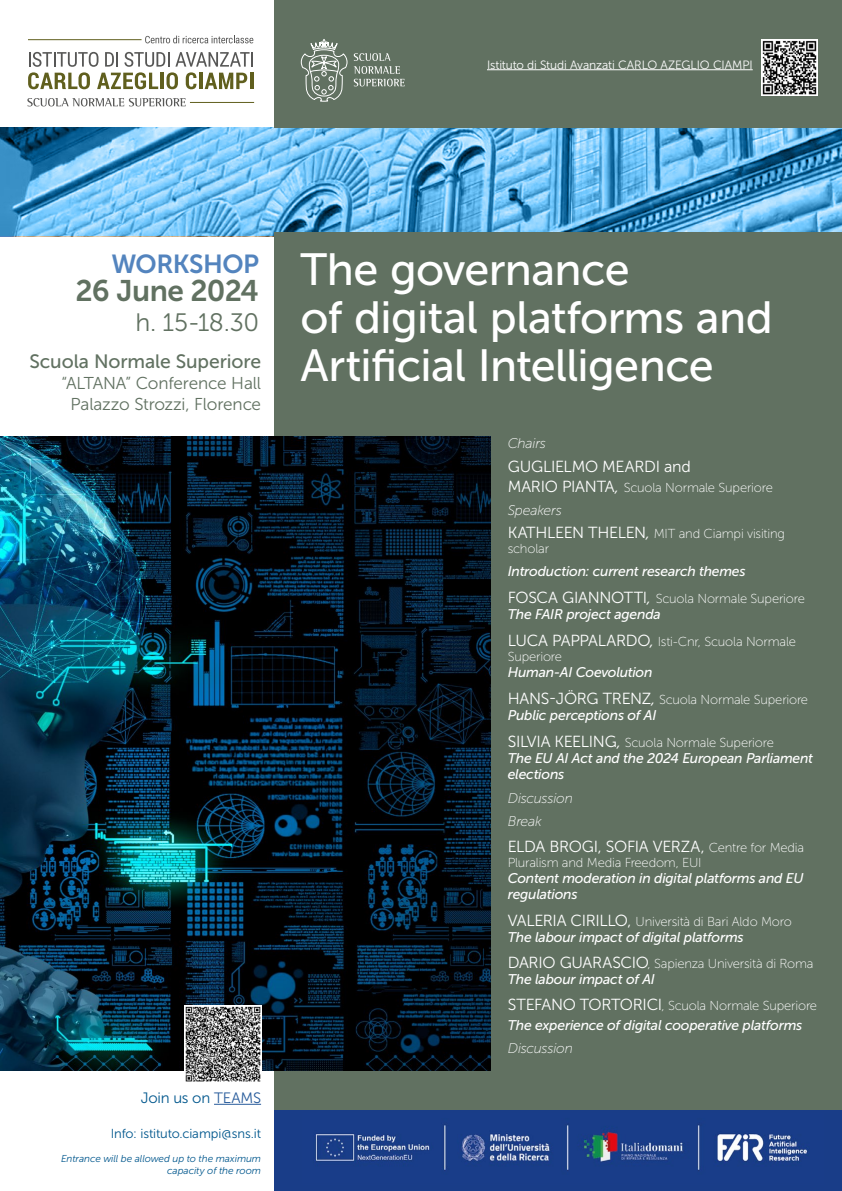
<style>
.page{position:relative;width:842px;height:1191px;background:#fff}
.page>*{position:absolute;margin:0;border:0;box-sizing:border-box;transform-origin:0 0}
.t1{font:45px/48px "Museo Sans 500";letter-spacing:-.015em;color:#fff}
.t2{font:29.7px "Museo Sans 700";letter-spacing:-.025em;color:#617161}
.t3{font:26px "Museo Sans 700";letter-spacing:-.02em;color:#5384be}
.t4{font:25.1px "Museo Sans 300";color:#617161}
.t5{font:19.3px "Museo Sans 500";letter-spacing:-.005em;color:#617161}
.t6{font:17.2px/20.6px "Museo Sans 300";letter-spacing:-.015em;color:#617161;text-align:center}
.t7{font:16px "Museo Sans 300";letter-spacing:-.015em;color:#fff}
.t8{font:15px "Museo Sans 300";letter-spacing:-.015em;color:#00578d}
.t9{font:italic 14px/16px "Museo Sans 500";letter-spacing:-.015em;color:#fff}
.t10{font:italic 14px/23.1px "Museo Sans 100";letter-spacing:-.02em;color:#fff}
.t11{font:13px/15px "Museo Sans 100";letter-spacing:-.015em;color:#fff}
.t12{font:13px "Museo Sans 300";letter-spacing:-.01em;color:#00578d}
.t13{font:12px "Museo Sans 300";letter-spacing:-.01em;color:#fff}
.t14{font:italic 10px/12px "Museo Sans 300";letter-spacing:-.01em;color:#00578d;text-align:right}
.s1{color:#275b9b}
.s2{font-family:"Museo Sans 300";font-size:16px}
.s3{font-family:"Museo Sans 300";font-style:italic;font-size:17px}
.s4{font-family:"Museo Sans 100";font-size:13px}
</style>
<div class="page">
<img style="left:0;top:128px;width:842px;height:108px">
<div style="left:275px;top:0;width:567px;height:128px;background:#617161"></div>
<div style="left:275px;top:232px;width:567px;height:959px;background:#617161"></div>
<svg style="left:301px;top:39px;width:104px;height:63px"></svg>
<svg style="left:27px;top:98px;width:159px;height:8px"></svg>
<svg style="left:145px;top:36px;width:108px;height:7px"></svg>
<svg style="left:28px;top:52px;width:225px;height:37px"></svg>
<hr style="left:250px;top:73px;width:3px;height:16px;background:#605f1e">
<hr style="left:190px;top:102px;width:64px;height:1px;background:#605f1e">
<hr style="left:28px;top:39px;width:114px;height:1px;background:#605f1e">
<hr style="left:487px;top:69px;width:266px;height:1px;background:#fff">
<img style="left:0;top:436px;width:490px;height:635px">
<img style="left:761px;top:39px;width:57px;height:57px">
<hr style="left:214px;top:1104px;width:47px;height:1px;background:#275b9b">
<div style="left:275px;top:1110px;width:567px;height:81px;background:#193d88"></div>
<img style="left:315px;top:1124px;width:493px;height:47px">
<img style="left:184px;top:1005px;width:77px;height:77px">
<p class="t13" style="left:487px;top:58px;width:267px">Istituto di Studi Avanzati CARLO AZEGLIO CIAMPI</p>
<h3 class="t3" style="left:111px;top:250px;width:149px">WORKSHOP</h3>
<h2 class="t2" style="left:76px;top:274px;width:185px">26 June 2024</h2>
<h3 class="t4" style="left:136px;top:309px;width:125px">h. 15-18.30</h3>
<h3 class="t5" style="left:29px;top:351px;width:233px">Scuola Normale Superiore</h3>
<h3 class="t6" style="left:61px;top:373px;width:201px">“ALTANA” Conference Hall<br>Palazzo Strozzi, Florence</h3>
<p class="t8" style="left:141px;top:1089px;width:122px">Join us on <span class="s1">TEAMS</span></p>
<p class="t12" style="left:111px;top:1126px;width:152px">Info: istituto.ciampi@sns.it</p>
<p class="t14" style="left:61px;top:1152px;width:201px">Entrance will be allowed up to the maximum capacity of the room</p>
<h1 class="t1" style="left:300px;top:245px;width:474px">The governance<br>of digital platforms and<br>Artificial Intelligence</h1>
<p class="t10" style="left:508px;top:431px;width:40px">Chairs</p>
<p class="t7" style="left:508px;top:457px;width:185px">GUGLIELMO MEARDI and</p>
<p class="t11" style="left:508px;top:480px;width:267px"><span class="s2">MARIO PIANTA</span><span class="s3">,</span> Scuola Normale Superiore</p>
<p class="t10" style="left:508px;top:498px;width:56px">Speakers</p>
<p class="t11" style="left:508px;top:526px;width:279px"><span class="s2">KATHLEEN THELEN</span><span class="s3">,</span> MIT and Ciampi visiting scholar</p>
<p class="t9" style="left:508px;top:563px;width:239px">Introduction: current research themes</p>
<p class="t11" style="left:508px;top:591px;width:299px"><span class="s2">FOSCA GIANNOTTI</span><span class="s3">,</span> Scuola Normale Superiore</p>
<p class="t9" style="left:508px;top:606px;width:155px">The FAIR project agenda</p>
<p class="t11" style="left:508px;top:634px;width:290px"><span class="s2">LUCA PAPPALARDO</span><span class="s3">,</span> Isti-Cnr, Scuola Normale<br>Superiore</p>
<p class="t9" style="left:508px;top:664px;width:146px">Human-AI Coevolution</p>
<p class="t11" style="left:508px;top:692px;width:302px"><span class="s2">HANS-JÖRG TRENZ</span><span class="s3">,</span> Scuola Normale Superiore</p>
<p class="t9" style="left:508px;top:707px;width:150px">Public perceptions of AI</p>
<p class="t11" style="left:508px;top:735px;width:268px"><span class="s2">SILVIA KEELING</span><span class="s3">,</span> Scuola Normale Superiore</p>
<p class="t9" style="left:508px;top:750px;width:307px">The EU AI Act and the 2024 European Parliament elections</p>
<p class="t10" style="left:508px;top:786px;width:67px">Discussion<br>Break</p>
<p class="t7" style="left:508px;top:837px;width:298px">ELDA BROGI, SOFIA VERZA, <span class="s4">Centre for Media</span></p>
<p class="t11" style="left:508px;top:855px;width:195px">Pluralism and Media Freedom, EUI</p>
<p class="t9" style="left:508px;top:870px;width:297px">Content moderation in digital platforms and EU regulations</p>
<p class="t11" style="left:508px;top:914px;width:285px"><span class="s2">VALERIA CIRILLO,</span> Università di Bari Aldo Moro</p>
<p class="t9" style="left:508px;top:929px;width:238px">The labour impact of digital platforms</p>
<p class="t11" style="left:508px;top:956px;width:307px"><span class="s2">DARIO GUARASCIO</span>, Sapienza Università di Roma</p>
<p class="t9" style="left:508px;top:971px;width:149px">The labour impact of AI</p>
<p class="t11" style="left:508px;top:998px;width:311px"><span class="s2">STEFANO TORTORICI</span>, Scuola Normale Superiore</p>
<p class="t9" style="left:508px;top:1017px;width:296px">The experience of digital cooperative platforms</p>
<p class="t10" style="left:508px;top:1037px;width:67px">Discussion</p>
</div>
